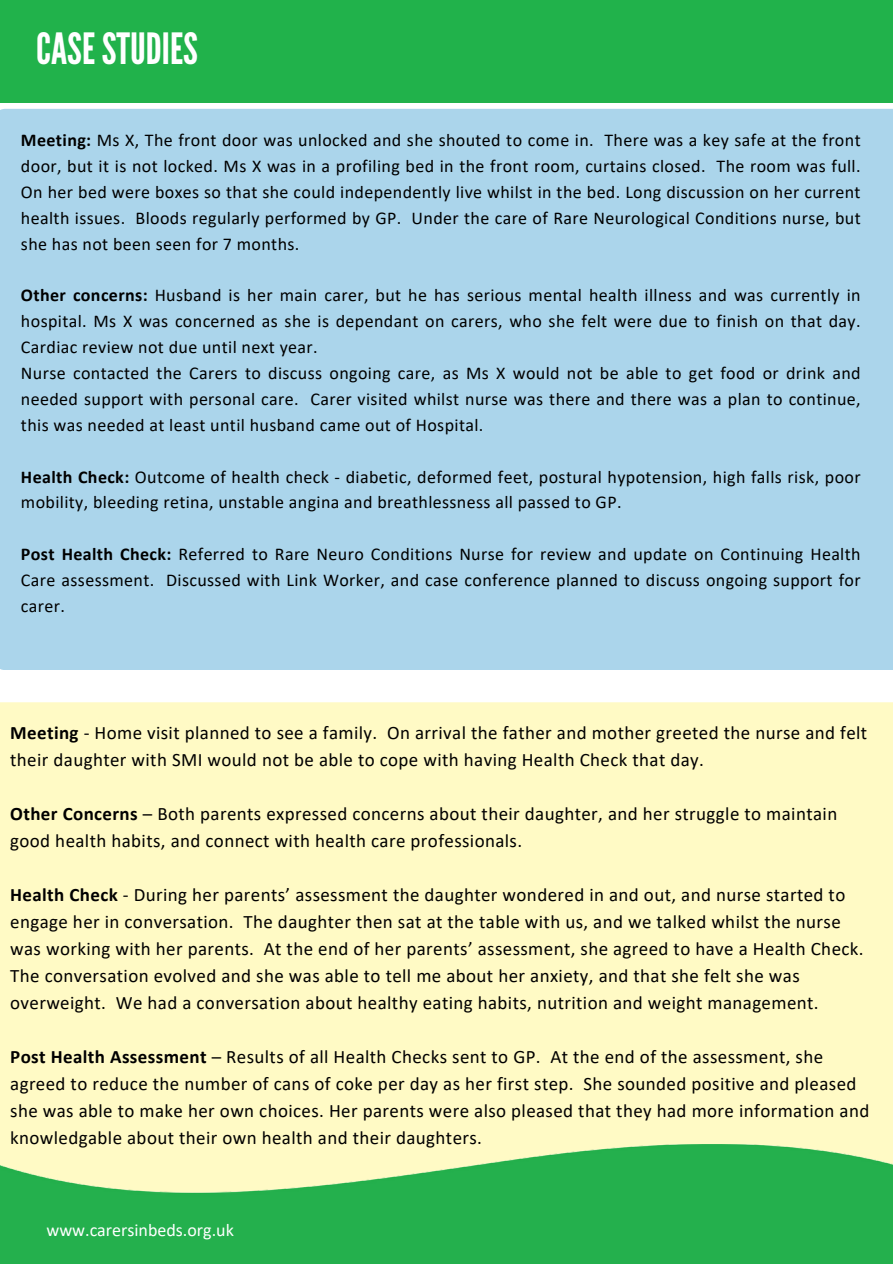
<style>
.page{position:relative;width:893px;height:1264px;background:#fff}
.page>*{position:absolute;margin:0;border:0;box-sizing:border-box;transform-origin:0 0}
.t1{font:43.05px "League Gothic";color:#fff}
.t2{font:18.9px/27px "Calibri";letter-spacing:.02em;color:#000}
.t3{font:18px/25.8px "Calibri";letter-spacing:.02em;color:#000;text-align:justify}
.t4{font:18px "Calibri";color:#fff}
.s1{font-weight:700}
</style>
<div class="page">
<div style="left:0;top:0;width:892px;height:103px;background:#21b24b"></div>
<div style="left:0;top:109px;width:892px;height:561px;background:#abd5eb"></div>
<div style="left:0;top:702px;width:892px;height:442px;background:#fffac5"></div>
<img style="left:0;top:1144px;width:892px;height:119px">
<h1 class="t1" style="left:36px;top:24px;width:163px">CASESTUDIES</h1>
<p class="t3" style="left:21px;top:129px;width:841px"><span class="s1">Meeting:</span> Ms X, The front door was unlocked and she shouted to come in. There was a key safe at the front door, but it is not locked. Ms X was in a profiling bed in the front room, curtains closed. The room was full.<br>On her bed were boxes so that she could independently live whilst in the bed. Long discussion on her current health issues. Bloods regularly performed by GP. Under the care of Rare Neurological Conditions nurse, but she has not been seen for 7 months.</p>
<p class="t3" style="left:21px;top:284px;width:841px"><span class="s1">Other concerns:</span> Husband is her main carer, but he has serious mental health illness and was currently in hospital. Ms X was concerned as she is dependant on carers, who she felt were due to finish on that day.<br>Cardiac review not due until next year.</p>
<p class="t3" style="left:21px;top:361px;width:841px">Nurse contacted the Carers to discuss ongoing care, as Ms X would not be able to get food or drink and needed support with personal care. Carer visited whilst nurse was there and there was a plan to continue, this was needed at least until husband came out of Hospital.</p>
<p class="t3" style="left:21px;top:465px;width:841px"><span class="s1">Health Check:</span> Outcome of health check - diabetic, deformed feet, postural hypotension, high falls risk, poor mobility, bleeding retina, unstable angina and breathlessness all passed to GP.</p>
<p class="t3" style="left:21px;top:543px;width:841px"><span class="s1">Post Health Check:</span> Referred to Rare Neuro Conditions Nurse for review and update on Continuing Health Care assessment. Discussed with Link Worker, and case conference planned to discuss ongoing support for carer.</p>
<p class="t2" style="left:10px;top:720px;width:858px"><span class="s1">Meeting</span> - Home visit planned to see a family. On arrival the father and mother greeted the nurse and felt their daughter with SMI would not be able to cope with having Health Check that day.</p>
<p class="t2" style="left:10px;top:801px;width:828px"><span class="s1">Other Concerns</span> – Both parents expressed concerns about their daughter, and her struggle to maintain good health habits, and connect with health care professionals.</p>
<p class="t2" style="left:10px;top:882px;width:854px"><span class="s1">Health Check</span> - During her parents’ assessment the daughter wondered in and out, and nurse started to engage her in conversation. The daughter then sat at the table with us, and we talked whilst the nurse was working with her parents. At the end of her parents’ assessment, she agreed to have a Health Check.<br>The conversation evolved and she was able to tell me about her anxiety, and that she felt she was overweight. We had a conversation about healthy eating habits, nutrition and weight management.</p>
<p class="t2" style="left:10px;top:1044px;width:860px"><span class="s1">Post Health Assessment</span> – Results of all Health Checks sent to GP. At the end of the assessment, she agreed to reduce the number of cans of coke per day as her first step. She sounded positive and pleased she was able to make her own choices. Her parents were also pleased that they had more information and knowledgable about their own health and their daughters.</p>
<p class="t4" style="left:47px;top:1222px;width:189px">www.carersinbeds.org.uk</p>
</div>
